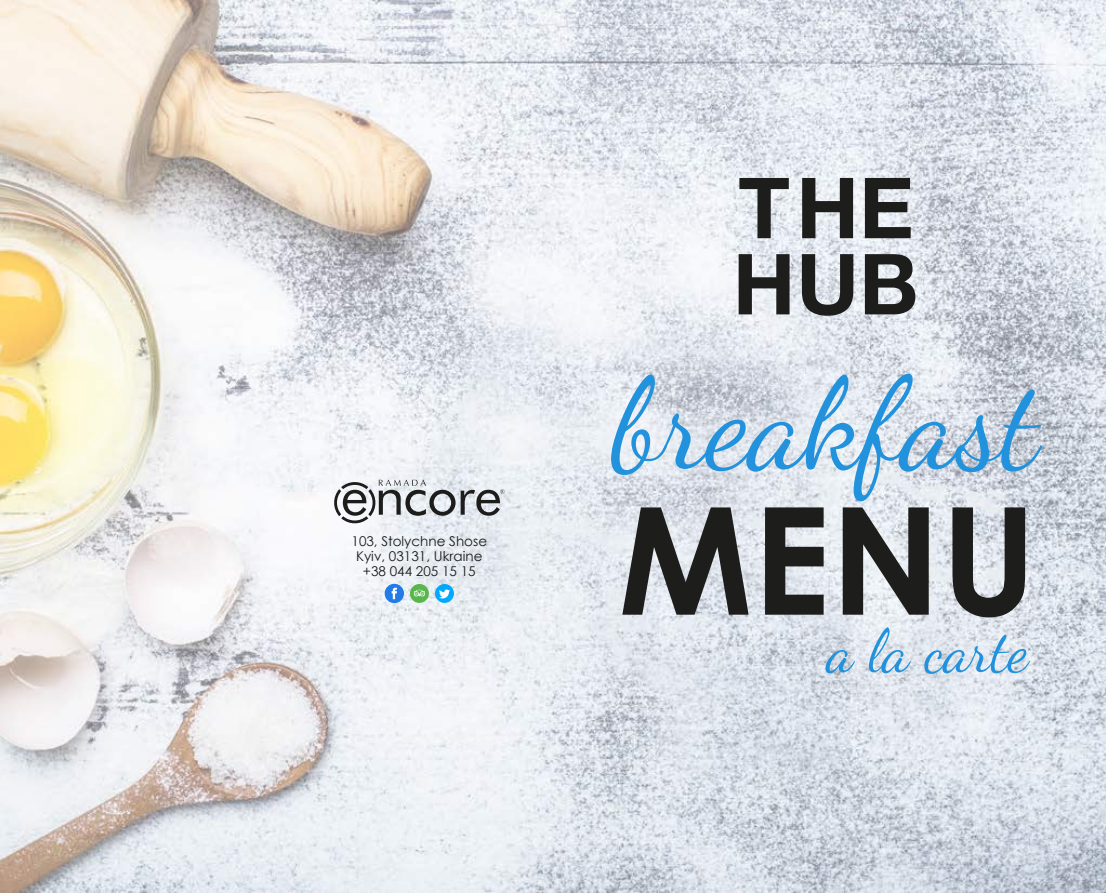
<style>
.page{position:relative;width:1106px;height:893px;background:#fff}
.page>*{position:absolute;margin:0;border:0;box-sizing:border-box;transform-origin:0 0}
.t1{font:700 149.25px "Century Gothic";color:#1d1d1b}
.t2{font:127.65px "Dancing Script";color:#2292dd}
.t3{font:60px "Dancing Script";color:#2292dd}
.t4{font:13.5px/15px "Century Gothic";color:#1a1a1a;text-align:center}
</style>
<div class="page">
<img style="left:0;top:0;width:1106px;height:892px">
<svg style="left:739px;top:178px;width:49px;height:60px"></svg>
<svg style="left:802px;top:178px;width:51px;height:60px"></svg>
<svg style="left:865px;top:178px;width:45px;height:60px"></svg>
<svg style="left:738px;top:254px;width:51px;height:60px"></svg>
<svg style="left:802px;top:254px;width:51px;height:62px"></svg>
<svg style="left:865px;top:254px;width:50px;height:60px"></svg>
<svg style="left:332px;top:480px;width:172px;height:45px"></svg>
<div style="left:384px;top:584px;width:20px;height:19px;background:#237be5;border-radius:50%"></div>
<svg style="left:391px;top:588px;width:6px;height:11px"></svg>
<div style="left:435px;top:584px;width:19px;height:19px;background:#00a9ff;border-radius:50%"></div>
<svg style="left:439px;top:589px;width:11px;height:9px"></svg>
<svg style="left:410px;top:584px;width:19px;height:19px"></svg>
<svg style="left:414px;top:590px;width:11px;height:6px"></svg>
<p class="t4" style="left:351px;top:534px;width:137px">103, Stolychne Shose<br>Kyiv, 03131, Ukraine +38 044 205 15 15</p>
<h2 class="t2" style="left:612px;top:348px;width:427px">breakfast</h2>
<h1 class="t1" style="left:618px;top:447px;width:420px">MENU</h1>
<h3 class="t3" style="left:827px;top:615px;width:203px">a la carte</h3>
</div>
